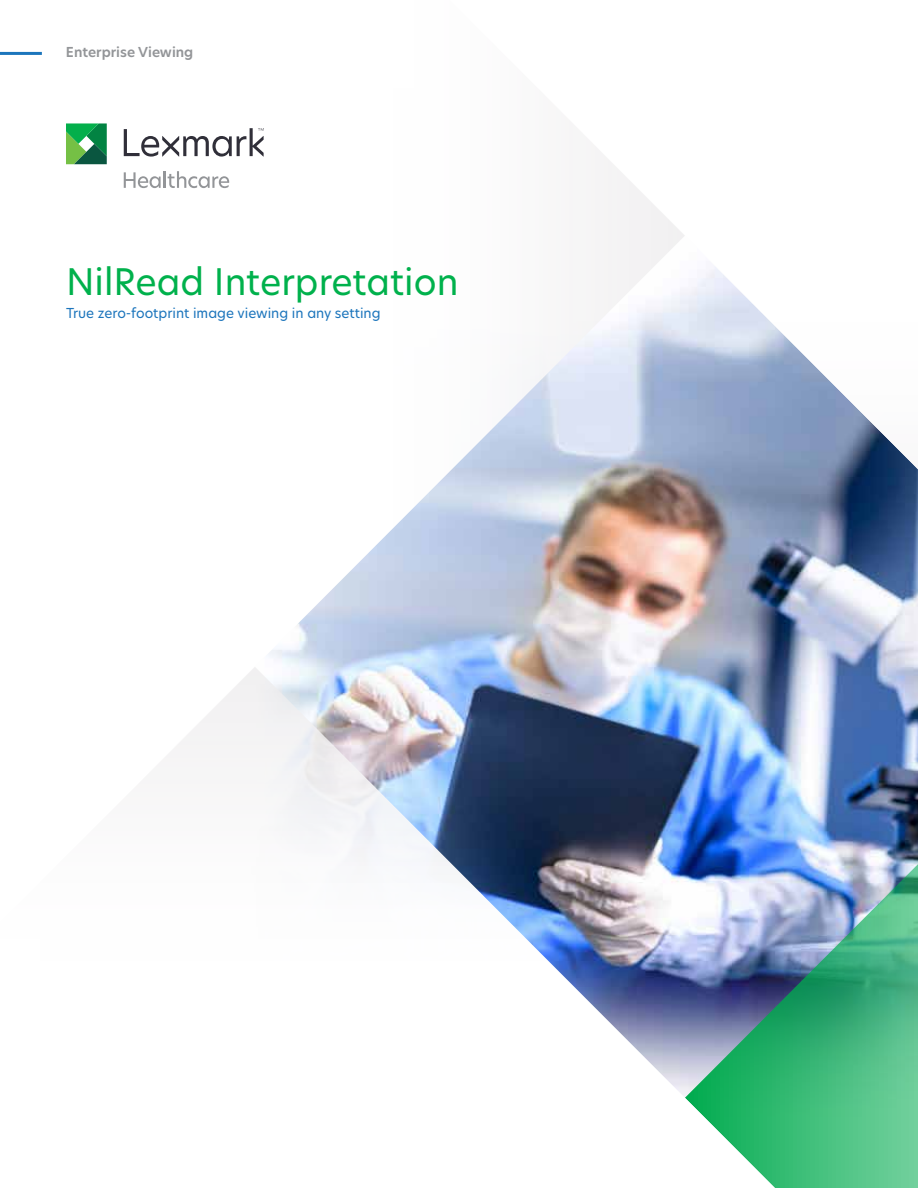
<style>
.page{position:relative;width:918px;height:1188px;background:#fff}
.page>*{position:absolute;margin:0;border:0;box-sizing:border-box;transform-origin:0 0}
.t1{font:36px "TP Hero";color:#00b14c}
.t2{font:13.5px "TP Hero";color:#1c75bc}
.t3{font:600 13.5px "TP Hero";color:#939598}
</style>
<div class="page">
<img style="left:685px;top:469px;width:233px;height:395px">
<svg style="left:775px;top:864px;width:143px;height:324px;background:#56b390"></svg>
<svg style="left:685px;top:266px;width:233px;height:203px"></svg>
<svg style="left:0;top:51px;width:685px;height:616px"></svg>
<img style="left:165px;top:667px;width:610px;height:521px">
<hr style="left:0;top:52px;width:42px;height:3px;background:#1c75bc">
<svg style="left:124px;top:171px;width:105px;height:17px"></svg>
<svg style="left:124px;top:128px;width:140px;height:29px"></svg>
<svg style="left:66px;top:123px;width:41px;height:41px;background:#369c56"></svg>
<p class="t3" style="left:66px;top:43px;width:129px">Enterprise Viewing</p>
<h1 class="t1" style="left:66px;top:257px;width:394px">NilRead Interpretation</h1>
<p class="t2" style="left:66px;top:304px;width:316px">True zero-footprint image viewing in any setting</p>
</div>
